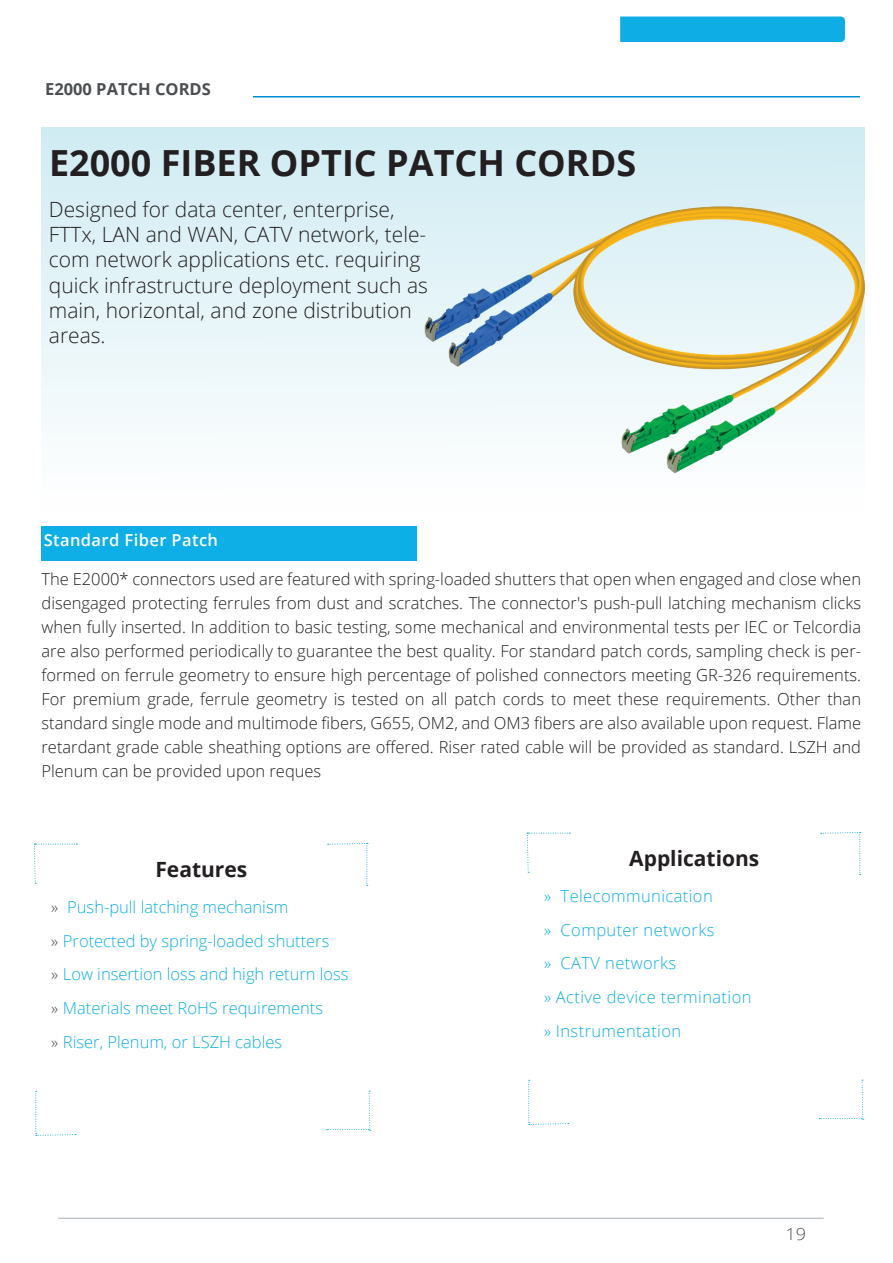
<style>
.page{position:relative;width:893px;height:1263px;background:#fff}
.page>*{position:absolute;margin:0;border:0;box-sizing:border-box;transform-origin:0 0}
.t1{font:700 36px "Open Sans";color:#231f20}
.t2{font:300 21px/25.2px "Open Sans";color:#231f20}
.t3{font:700 21px "Open Sans";color:#231f20}
.t4{font:300 16.5px/24px "Open Sans";color:#231f20;text-align:justify}
.t5{font:300 16.5px/33.8px "Open Sans";color:#0eafe6}
.t6{font:300 16.5px/33.8px "Open Sans";letter-spacing:.025em;color:#0eafe6}
.t7{font:600 16.5px "Open Sans";letter-spacing:.025em;color:#fff}
.t8{font:700 16.5px "Open Sans";color:#4b4f51}
.t9{font:300 16.5px "Open Sans";color:#4b4f51;scale:1.1 1}
.s1{color:#4b4f51}
</style>
<div class="page">
<hr style="left:253px;top:96px;width:607px;height:1px;background:#008cd0">
<div style="left:42px;top:526px;width:375px;height:34px;background:#0eafe6"></div>
<svg style="left:34px;top:844px;width:43px;height:40px"></svg>
<svg style="left:527px;top:833px;width:43px;height:40px"></svg>
<svg style="left:35px;top:1091px;width:41px;height:45px"></svg>
<svg style="left:528px;top:1080px;width:41px;height:45px"></svg>
<svg style="left:328px;top:843px;width:40px;height:43px"></svg>
<svg style="left:821px;top:832px;width:40px;height:43px"></svg>
<svg style="left:326px;top:1091px;width:45px;height:40px"></svg>
<svg style="left:819px;top:1080px;width:45px;height:40px"></svg>
<div style="left:42px;top:127px;width:823px;height:385px;background:linear-gradient(to bottom,#d0ecf3,#fff)"></div>
<img style="left:421px;top:193px;width:445px;height:300px">
<hr style="left:58px;top:1218px;width:766px;height:1px;background:#a5afb7">
<div style="left:620px;top:17px;width:225px;height:25px;background:#0eade5"></div>
<p class="t8" style="left:45px;top:77px;width:167px">E2000 PATCH CORDS</p>
<h1 class="t1" style="left:49px;top:137px;width:589px">E2000 FIBER OPTIC PATCH CORDS</h1>
<p class="t2" style="left:49px;top:196px;width:380px">Designed for data center, enterprise, FTTx, LAN and WAN, CATV network, tele&shy;com network applications etc. requiring quick infrastructure deployment such as main, horizontal, and zone distribution areas.</p>
<p class="t7" style="left:44px;top:529px;width:176px">Standard Fiber Patch</p>
<p class="t4" style="left:42px;top:567px;width:821px">The E2000* connectors used are featured with spring-loaded shutters that open when engaged and close when disengaged protecting ferrules from dust and scratches. The connector's push-pull latching mechanism clicks when fully inserted. In addition to basic testing, some mechanical and environmental tests per IEC or Telcordia are also performed periodically to guarantee the best quality. For standard patch cords, sampling check is per&shy;formed on ferrule geometry to ensure high percentage of polished connectors meeting GR-326 requirements.<br>For premium grade, ferrule geometry is tested on all patch cords to meet these requirements. Other than standard single mode and multimode fibers, G655, OM2, and OM3 fibers are also available upon request. Flame retardant grade cable sheathing options are offered. Riser rated cable will be provided as standard. LSZH and Plenum can be provided upon reques</p>
<p class="t3" style="left:155px;top:854px;width:93px">Features</p>
<p class="t3" style="left:629px;top:843px;width:132px">Applications</p>
<p class="t5" style="left:51px;top:889px;width:299px"><span class="s1">»</span> Push-pull latching mechanism<br><span class="s1">»</span> Protected by spring-loaded shutters<br><span class="s1">»</span> Low insertion loss and high return loss <span class="s1">»</span> Materials meet RoHS requirements<br><span class="s1">»</span> Riser, Plenum, or LSZH cables</p>
<p class="t6" style="left:544px;top:878px;width:209px">» Telecommunication<br>» Computer networks<br>» CATV networks<br>» Active device termination » Instrumentation</p>
<p class="t9" style="left:785px;top:1222px;width:20px">19</p>
</div>
